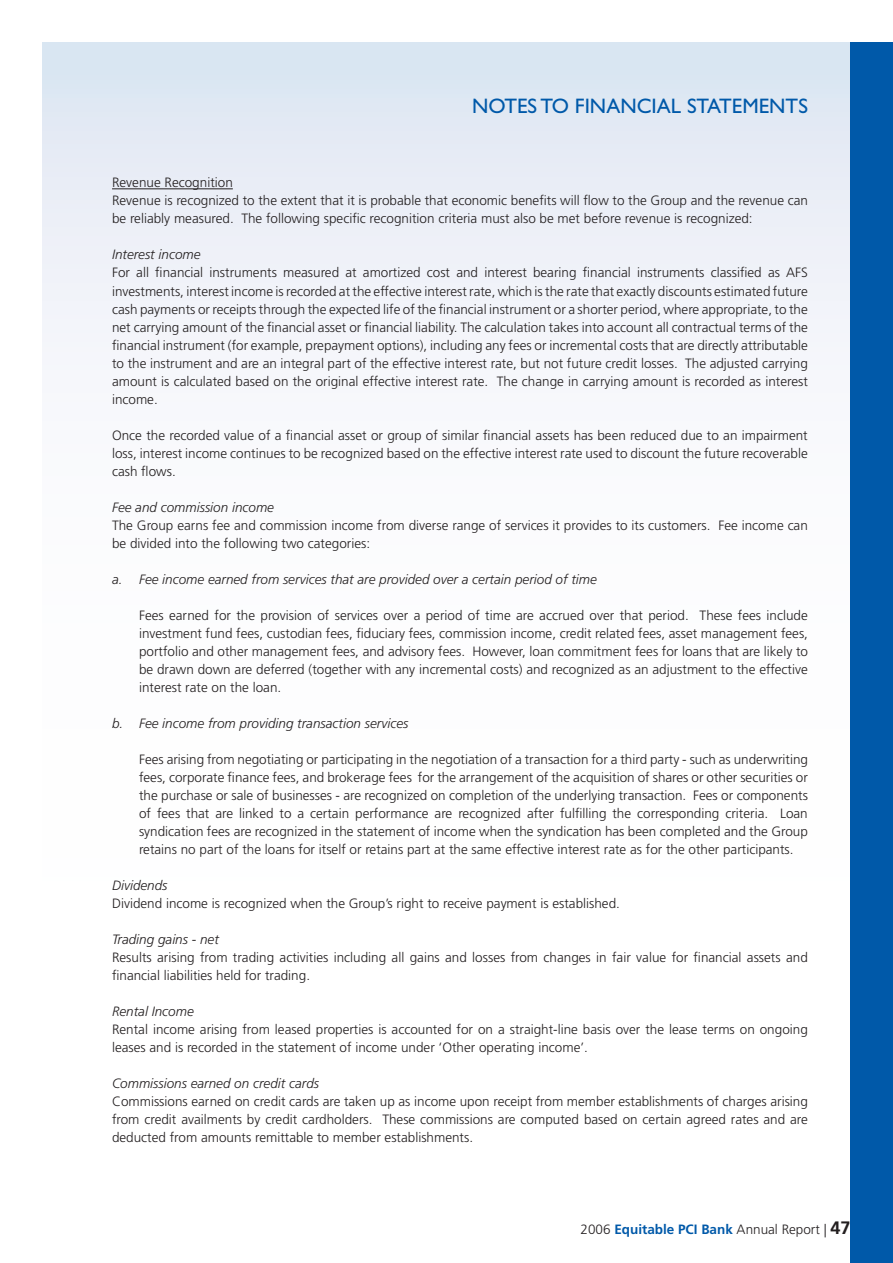
<style>
.page{position:relative;width:893px;height:1263px;background:#fff}
.page>*{position:absolute;margin:0;border:0;box-sizing:border-box;transform-origin:0 0}
.t1{font:21px "Gill Sans";color:#0059a9}
.t2{font:300 13.5px/18px "Frutiger";color:#231f20;text-align:justify}
.t3{font:italic 300 13.5px "Frutiger";color:#231f20}
.s1{font-weight:700;color:#0059a9}
.s2{font-weight:700;font-size:18px}
</style>
<div class="page">
<svg style="left:43px;top:43px;width:807px;height:304px"></svg>
<div style="left:850px;top:43px;width:43px;height:1220px;background:#0059a9"></div>
<hr style="left:112px;top:188px;width:121px;height:1px;background:#231f20">
<h1 class="t1" style="left:472px;top:94px;width:337px">NOTES TO FINANCIAL STATEMENTS</h1>
<p class="t2" style="left:112px;top:174px;width:697px;text-align:left">Revenue Recognition<br>Revenue is recognized to the extent that it is probable that economic benefits will flow to the Group and the revenue can be reliably measured. The following specific recognition criteria must also be met before revenue is recognized:</p>
<p class="t3" style="left:112px;top:247px;width:90px">Interest income</p>
<p class="t2" style="left:112px;top:264px;width:697px">For all financial instruments measured at amortized cost and interest bearing financial instruments classified as AFS investments, interest income is recorded at the effective interest rate, which is the rate that exactly discounts estimated future cash payments or receipts through the expected life of the financial instrument or a shorter period, where appropriate, to the net carrying amount of the financial asset or financial liability. The calculation takes into account all contractual terms of the financial instrument (for example, prepayment options), including any fees or incremental costs that are directly attributable to the instrument and are an integral part of the effective interest rate, but not future credit losses. The adjusted carrying amount is calculated based on the original effective interest rate. The change in carrying amount is recorded as interest income.</p>
<p class="t2" style="left:112px;top:426px;width:697px">Once the recorded value of a financial asset or group of similar financial assets has been reduced due to an impairment loss, interest income continues to be recognized based on the effective interest rate used to discount the future recoverable cash flows.</p>
<p class="t3" style="left:112px;top:499px;width:164px">Fee and commission income</p>
<p class="t2" style="left:112px;top:516px;width:697px">The Group earns fee and commission income from diverse range of services it provides to its customers. Fee income can be divided into the following two categories:</p>
<p class="t3" style="left:112px;top:571px;width:486px">a. Fee income earned from services that are provided over a certain period of time</p>
<p class="t2" style="left:139px;top:606px;width:670px">Fees earned for the provision of services over a period of time are accrued over that period. These fees include investment fund fees, custodian fees, fiduciary fees, commission income, credit related fees, asset management fees, portfolio and other management fees, and advisory fees. However, loan commitment fees for loans that are likely to be drawn down are deferred (together with any incremental costs) and recognized as an adjustment to the effective interest rate on the loan.</p>
<p class="t3" style="left:112px;top:715px;width:298px">b. Fee income from providing transaction services</p>
<p class="t2" style="left:139px;top:750px;width:670px">Fees arising from negotiating or participating in the negotiation of a transaction for a third party - such as underwriting fees, corporate finance fees, and brokerage fees for the arrangement of the acquisition of shares or other securities or the purchase or sale of businesses - are recognized on completion of the underlying transaction. Fees or components of fees that are linked to a certain performance are recognized after fulfilling the corresponding criteria. Loan syndication fees are recognized in the statement of income when the syndication has been completed and the Group retains no part of the loans for itself or retains part at the same effective interest rate as for the other participants.</p>
<p class="t3" style="left:112px;top:877px;width:57px">Dividends</p>
<p class="t2" style="left:112px;top:894px;width:509px">Dividend income is recognized when the Group’s right to receive payment is established.</p>
<p class="t3" style="left:112px;top:931px;width:108px">Trading gains - net</p>
<p class="t2" style="left:112px;top:948px;width:697px">Results arising from trading activities including all gains and losses from changes in fair value for financial assets and financial liabilities held for trading.</p>
<p class="t3" style="left:112px;top:1003px;width:83px">Rental Income</p>
<p class="t2" style="left:112px;top:1020px;width:697px">Rental income arising from leased properties is accounted for on a straight-line basis over the lease terms on ongoing leases and is recorded in the statement of income under ‘Other operating income’.</p>
<p class="t3" style="left:112px;top:1075px;width:209px">Commissions earned on credit cards</p>
<p class="t2" style="left:112px;top:1092px;width:697px">Commissions earned on credit cards are taken up as income upon receipt from member establishments of charges arising from credit availments by credit cardholders. These commissions are computed based on certain agreed rates and are deducted from amounts remittable to member establishments.</p>
<p class="t2" style="left:581px;top:1221px;width:271px">2006 <span class="s1">Equitable PCI Bank</span> Annual Report | <span class="s2">47</span></p>
</div>
